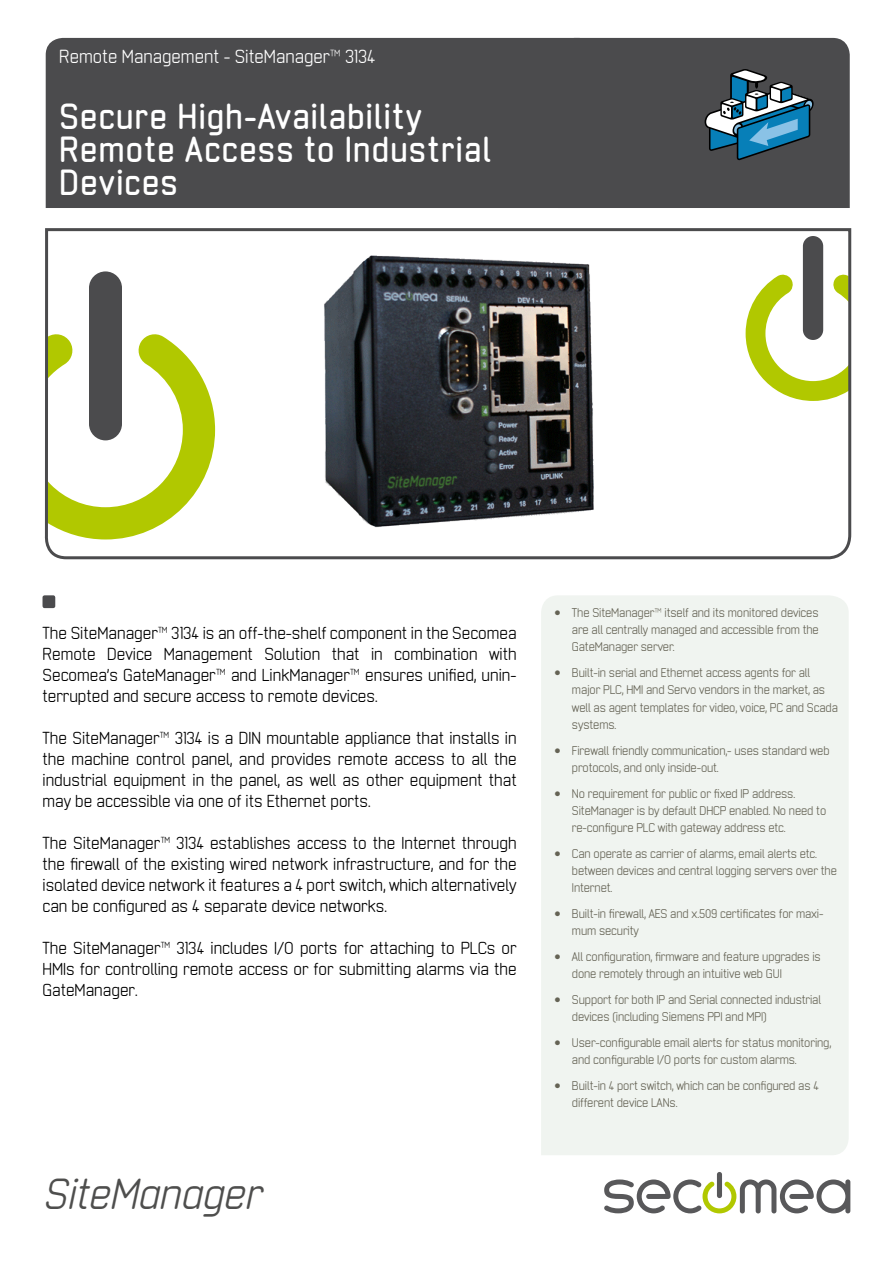
<style>
.page{position:relative;width:893px;height:1263px;background:#fff}
.page>*{position:absolute;margin:0;border:0;box-sizing:border-box;transform-origin:0 0}
.t1{font:italic 41.25px "Neutraliser Sans";color:#4e4e4d}
.t2{font:700 34.5px/33px "Neutraliser Sans";letter-spacing:.02em;color:#fff}
.t3{font:18px "Neutraliser Sans";color:#fff}
.t4{font:16.5px/21px "Neutraliser Sans";color:#000;text-align:justify}
.t5{font:12px/17.2px "Neutraliser Sans";letter-spacing:-.01em;color:#656355}
</style>
<div class="page">
<svg style="left:44px;top:228px;width:808px;height:332px"></svg>
<div style="left:541px;top:596px;width:308px;height:559px;background:#f0f4f0"></div>
<div style="left:43px;top:595px;width:12px;height:13px;background:#4b4b4d;border-radius:2px"></div>
<div style="left:717px;top:1172px;width:5px;height:26px;background:#58585a;border-radius:3px"></div>
<svg style="left:604px;top:1179px;width:246px;height:34px"></svg>
<div style="left:46px;top:38px;width:512px;height:170px;background:#4b4b4d"></div>
<div style="left:558px;top:38px;width:292px;height:170px;background:#4b4b4d"></div>
<svg style="left:705px;top:69px;width:109px;height:91px;background:#4c7082"></svg>
<img style="left:289px;top:242px;width:346px;height:300px">
<h3 class="t3" style="left:59px;top:47px;width:318px">Remote Management - SiteManager™ 3134</h3>
<h2 class="t2" style="left:59px;top:100px;width:433px">Secure High-Availability<br>Remote Access to Industrial<br>Devices</h2>
<h3 class="t3" style="left:57px;top:53px;width:319px">Remote Management - SiteManager™ 3129</h3>
<p class="t4" style="left:43px;top:622px;width:476px">The SiteManager™ 3134 is an off-the-shelf component in the Secomea Remote Device Management Solution that in combination with Secomea’s GateManager™ and LinkManager™ ensures unified, unin&shy;terrupted and secure access to remote devices.</p>
<p class="t4" style="left:43px;top:727px;width:476px">The SiteManager™ 3134 is a DIN mountable appliance that installs in the machine control panel, and provides remote access to all the industrial equipment in the panel, as well as other equipment that may be accessible via one of its Ethernet ports.</p>
<p class="t4" style="left:43px;top:832px;width:476px">The SiteManager™ 3134 establishes access to the Internet through the firewall of the existing wired network infrastructure, and for the isolated device network it features a 4 port switch, which alternatively can be configured as 4 separate device networks.</p>
<h3 class="t4" style="left:43px;top:937px;width:476px">The SiteManager™ 3134 includes I/O ports for attaching to PLCs or HMIs for controlling remote access or for submitting alarms via the GateManager.</h3>
<h1 class="t1" style="left:42px;top:1170px;width:219px">SiteManager</h1>
<p class="t5" style="left:555px;top:604px;width:7px">•</p>
<p class="t5" style="left:555px;top:664px;width:7px">•</p>
<p class="t5" style="left:555px;top:741px;width:7px">•</p>
<p class="t5" style="left:555px;top:784px;width:7px">•</p>
<p class="t5" style="left:555px;top:845px;width:7px">•</p>
<p class="t5" style="left:555px;top:905px;width:7px">•</p>
<p class="t5" style="left:555px;top:948px;width:7px">•</p>
<p class="t5" style="left:555px;top:991px;width:7px">•</p>
<p class="t5" style="left:555px;top:1034px;width:7px">•</p>
<p class="t5" style="left:555px;top:1077px;width:7px">•</p>
<p class="t5" style="left:572px;top:604px;width:248px;text-align:justify">The SiteManager™ itself and its monitored devices are all centrally managed and accessible from the GateManager server.</p>
<p class="t5" style="left:572px;top:664px;width:267px">Built-in serial and Ethernet access agents for all major PLC, HMI and Servo vendors in the market, as well as agent templates for video, voice, PC and Scada systems.</p>
<p class="t5" style="left:572px;top:741px;width:259px">Firewall friendly communication,- uses standard web protocols, and only inside-out.</p>
<p class="t5" style="left:572px;top:784px;width:256px">No requirement for public or fixed IP address.<br>SiteManager is by default DHCP enabled. No need to re-configure PLC with gateway address etc.</p>
<p class="t5" style="left:572px;top:845px;width:267px">Can operate as carrier of alarms, email alerts etc. between devices and central logging servers over the<br>Internet.</p>
<p class="t5" style="left:572px;top:905px;width:253px">Built-in firewall, AES and x.509 certificates for maxi&shy;mum security</p>
<p class="t5" style="left:572px;top:948px;width:250px">All configuration, firmware and feature upgrades is done remotely through an intuitive web GUI</p>
<p class="t5" style="left:572px;top:991px;width:251px">Support for both IP and Serial connected industrial devices (including Siemens PPI and MPI)</p>
<p class="t5" style="left:572px;top:1034px;width:261px">User-configurable email alerts for status monitoring, and configurable I/O ports for custom alarms.</p>
<p class="t5" style="left:572px;top:1077px;width:248px">Built-in 4 port switch, which can be configured as 4 different device LANs.</p>
</div>
